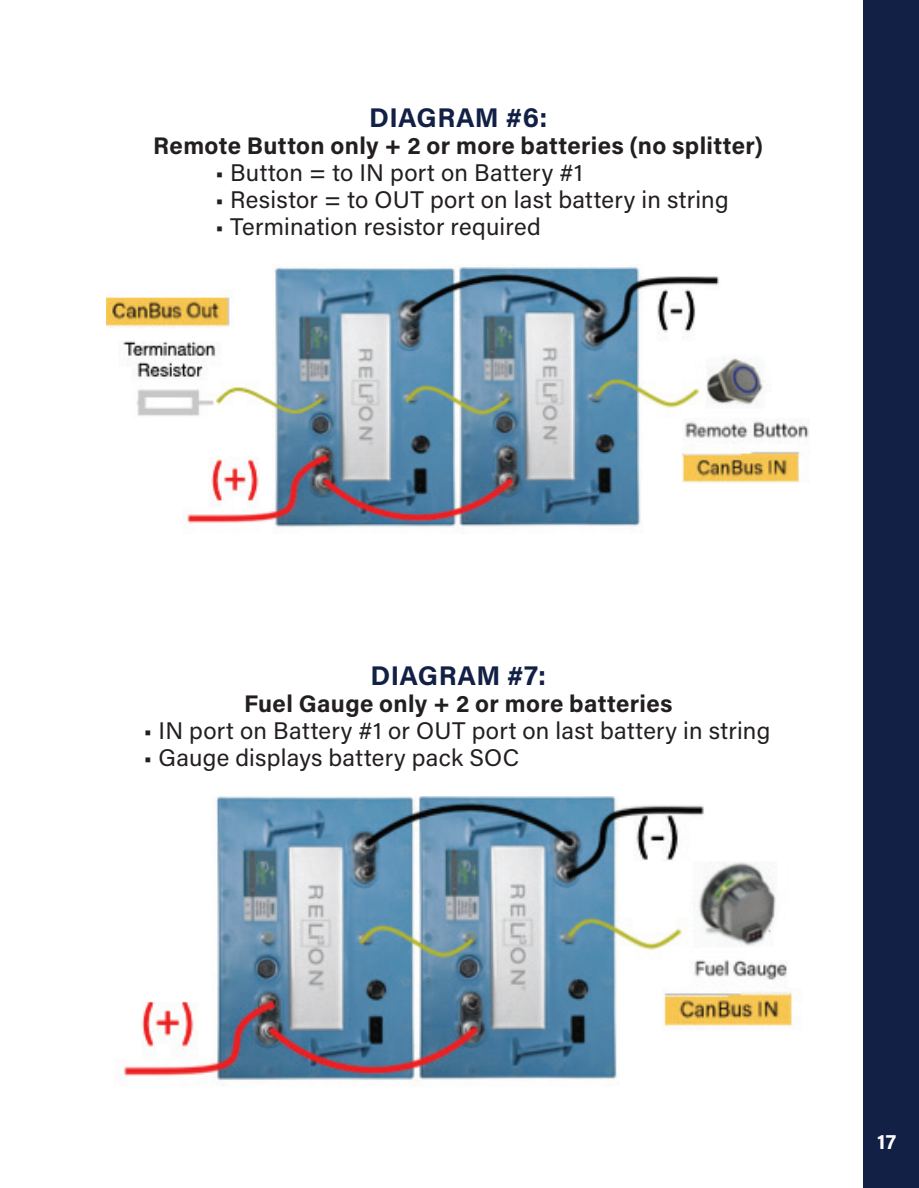
<style>
.page{position:relative;width:919px;height:1188px;background:#fff}
.page>*{position:absolute;margin:0;border:0;box-sizing:border-box;transform-origin:0 0}
.t1{font:700 27px "Acumin Pro";letter-spacing:.015em;color:#122046}
.t2{font:24px "Acumin Pro";letter-spacing:.01em;color:#231f20}
.t3{font:700 24px "Acumin Pro";letter-spacing:.015em;color:#231f20}
.t4{font:700 21px "Acumin Pro";color:#fff}
</style>
<div class="page">
<img style="left:124px;top:796px;width:669px;height:285px">
<img style="left:107px;top:266px;width:702px;height:263px">
<div style="left:863px;top:0;width:55px;height:1187px;background:#122046"></div>
<p class="t1" style="left:369px;top:98px;width:180px">DIAGRAM #6:</p>
<p class="t3" style="left:153px;top:128px;width:611px">Remote Button only + 2 or more batteries (no splitter)</p>
<p class="t2" style="left:215px;top:156px;width:369px">• Button = to IN port on Battery #1</p>
<p class="t2" style="left:215px;top:183px;width:515px">• Resistor = to OUT port on last battery in string</p>
<p class="t2" style="left:215px;top:210px;width:327px">• Termination resistor required</p>
<p class="t1" style="left:370px;top:656px;width:177px">DIAGRAM #7:</p>
<p class="t3" style="left:244px;top:686px;width:430px">Fuel Gauge only + 2 or more batteries</p>
<p class="t2" style="left:143px;top:714px;width:628px">• IN port on Battery #1 or OUT port on last battery in string</p>
<p class="t2" style="left:143px;top:741px;width:377px">• Gauge displays battery pack SOC</p>
<p class="t4" style="left:876px;top:1126px;width:21px">17</p>
</div>
